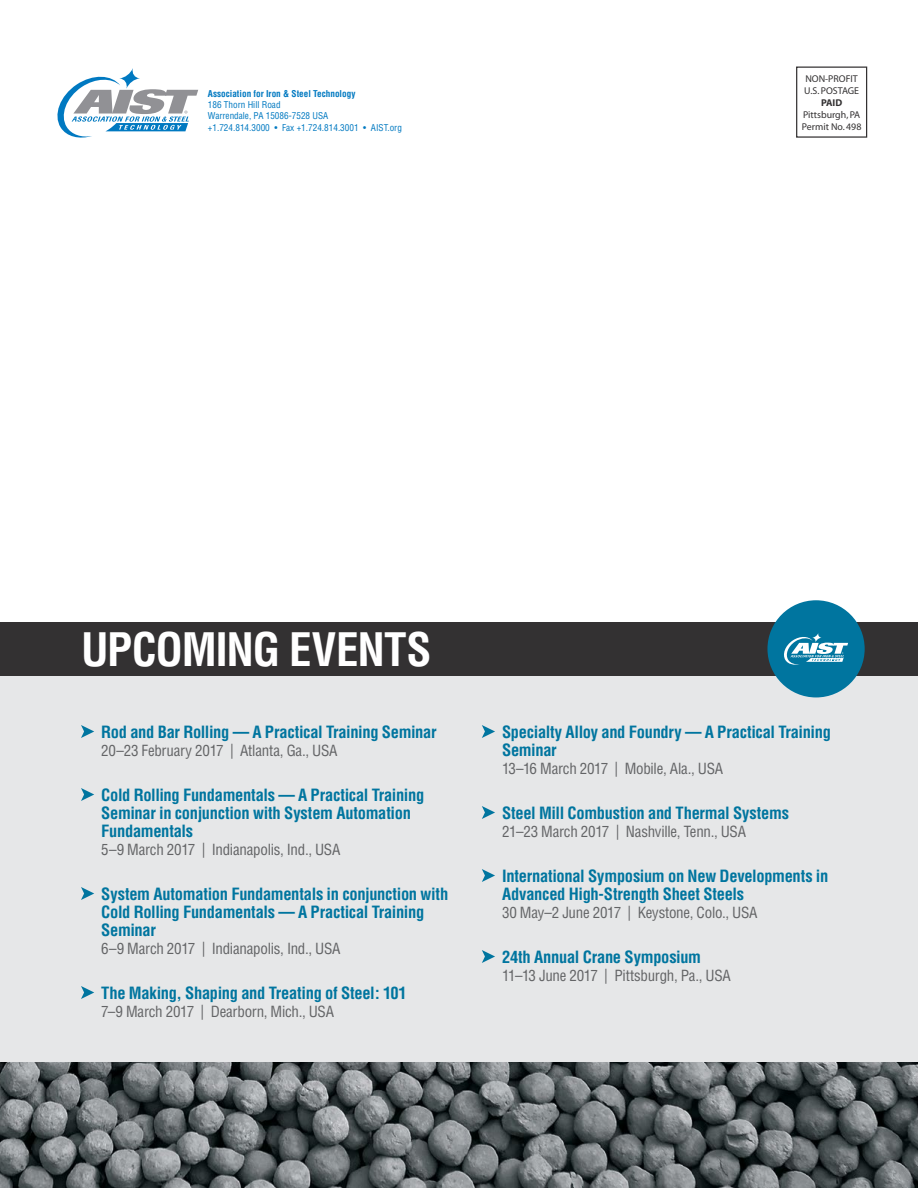
<style>
.page{position:relative;width:918px;height:1188px;background:#fff}
.page>*{position:absolute;margin:0;border:0;box-sizing:border-box;transform-origin:0 0}
.t1{font:700 condensed 45px "Helvetica";letter-spacing:-.025em;color:#fff}
.t2{font:700 condensed 16.5px/18px "Helvetica";letter-spacing:-.02em;color:#00759f}
.t3{font:condensed 15px "Helvetica";letter-spacing:-.015em;color:#636466}
.t4{font:9.9px/11.9px "Myriad";color:#333132}
.t5{font:700 9.9px "Myriad";color:#333132}
.t6{font:condensed 9.15px/11.6px "Helvetica";color:#0079c1}
.t7{font:700 condensed 9.15px "Helvetica";color:#0079c1}
</style>
<div class="page">
<div style="left:0;top:649px;width:918px;height:539px;background:#e6e7e8"></div>
<div style="left:796px;top:67px;width:71px;height:71px;border:1px solid #333132"></div>
<svg style="left:57px;top:68px;width:141px;height:70px"></svg>
<div style="left:0;top:622px;width:918px;height:54px;background:#333132"></div>
<div style="left:767px;top:600px;width:98px;height:97px;background:#00759f;border-radius:50%"></div>
<svg style="left:784px;top:633px;width:64px;height:32px"></svg>
<svg style="left:81px;top:725px;width:13px;height:13px"></svg>
<svg style="left:81px;top:788px;width:13px;height:13px"></svg>
<svg style="left:81px;top:887px;width:13px;height:13px"></svg>
<svg style="left:81px;top:986px;width:13px;height:13px"></svg>
<svg style="left:482px;top:725px;width:13px;height:13px"></svg>
<svg style="left:482px;top:806px;width:13px;height:13px"></svg>
<svg style="left:482px;top:869px;width:13px;height:13px"></svg>
<svg style="left:482px;top:950px;width:13px;height:13px"></svg>
<img style="left:0;top:1062px;width:918px;height:126px">
<p class="t7" style="left:208px;top:87px;width:149px">Association for Iron &amp; Steel Technology</p>
<p class="t6" style="left:208px;top:99px;width:196px">186 Thorn Hill Road<br>Warrendale, PA 15086-7528 USA<br>+1.724.814.3000 • Fax +1.724.814.3001 • AIST.org</p>
<p class="t4" style="left:804px;top:73px;width:57px">NON-PROFIT<br>U.S. POSTAGE</p>
<p class="t5" style="left:821px;top:97px;width:23px">PAID</p>
<p class="t4" style="left:802px;top:109px;width:61px">Pittsburgh, PA<br>Permit No. 498</p>
<h1 class="t1" style="left:81px;top:621px;width:352px">UPCOMING EVENTS</h1>
<p class="t2" style="left:101px;top:723px;width:337px">Rod and Bar Rolling — A Practical Training Seminar</p>
<p class="t3" style="left:101px;top:741px;width:238px">20–23 February 2017 | Atlanta, Ga., USA</p>
<p class="t2" style="left:101px;top:786px;width:325px">Cold Rolling Fundamentals — A Practical Training<br>Seminar in conjunction with System Automation<br>Fundamentals</p>
<p class="t3" style="left:101px;top:840px;width:241px">5–9 March 2017 | Indianapolis, Ind., USA</p>
<p class="t2" style="left:101px;top:885px;width:349px">System Automation Fundamentals in conjunction with<br>Cold Rolling Fundamentals — A Practical Training<br>Seminar</p>
<p class="t3" style="left:101px;top:939px;width:241px">6–9 March 2017 | Indianapolis, Ind., USA</p>
<p class="t2" style="left:101px;top:984px;width:307px">The Making, Shaping and Treating of Steel: 101</p>
<p class="t3" style="left:101px;top:1002px;width:234px">7–9 March 2017 | Dearborn, Mich., USA</p>
<p class="t2" style="left:502px;top:723px;width:330px">Specialty Alloy and Foundry — A Practical Training<br>Seminar</p>
<p class="t3" style="left:502px;top:759px;width:223px">13–16 March 2017 | Mobile, Ala., USA</p>
<p class="t2" style="left:502px;top:804px;width:288px">Steel Mill Combustion and Thermal Systems</p>
<p class="t3" style="left:502px;top:822px;width:246px">21–23 March 2017 | Nashville, Tenn., USA</p>
<p class="t2" style="left:502px;top:867px;width:328px">International Symposium on New Developments in<br>Advanced High-Strength Sheet Steels</p>
<p class="t3" style="left:502px;top:903px;width:257px">30 May–2 June 2017 | Keystone, Colo., USA</p>
<p class="t2" style="left:502px;top:948px;width:201px">24th Annual Crane Symposium</p>
<p class="t3" style="left:502px;top:966px;width:230px">11–13 June 2017 | Pittsburgh, Pa., USA</p>
</div>
